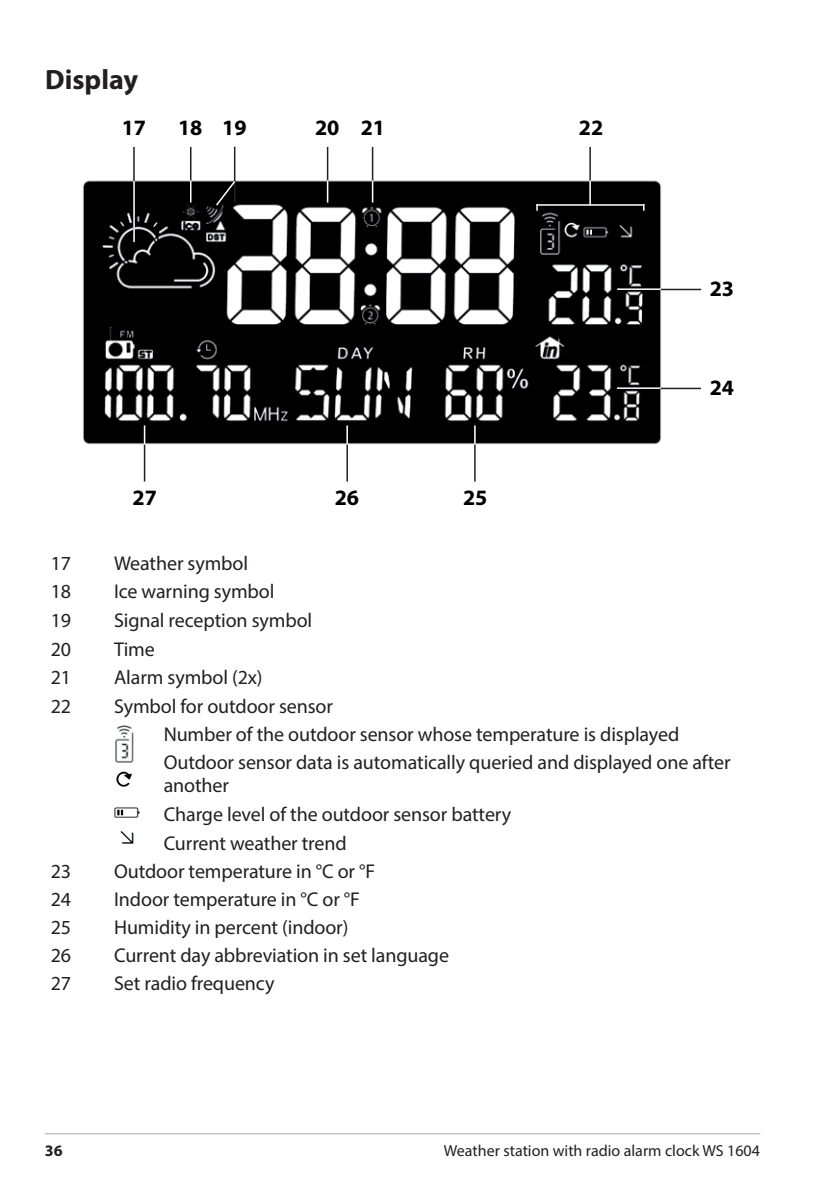
<style>
.page{position:relative;width:839px;height:1190px;background:#fff}
.page>*{position:absolute;margin:0;border:0;box-sizing:border-box;transform-origin:0 0}
.t1{font:700 28px "Myriad Pro";color:#231f20}
.t2{font:700 22px "Myriad Pro";letter-spacing:-.005em;color:#000}
.t3{font:20px/28.4px "Myriad Pro";letter-spacing:-.005em;color:#231f20}
.t4{font:16px "Myriad Pro";color:#231f20}
.t5{font:700 16px "Myriad Pro";color:#231f20}
</style>
<div class="page">
<hr style="left:45px;top:1133px;width:714px;height:1px;background:#adaeb2">
<img style="left:115px;top:725px;width:19px;height:38px">
<img style="left:116px;top:771px;width:16px;height:16px">
<img style="left:114px;top:807px;width:26px;height:11px">
<img style="left:120px;top:831px;width:14px;height:13px">
<img style="left:82px;top:173px;width:586px;height:278px">
<hr style="left:133px;top:147px;width:2px;height:97px;background:#231f20">
<hr style="left:133px;top:181px;width:2px;height:61px;background:#fff">
<hr style="left:190px;top:147px;width:1px;height:52px;background:#231f20">
<hr style="left:234px;top:147px;width:1px;height:55px;background:#231f20">
<svg style="left:190px;top:180px;width:1px;height:22px"></svg>
<hr style="left:326px;top:147px;width:2px;height:55px;background:#231f20">
<hr style="left:326px;top:180px;width:2px;height:22px;background:#fff">
<hr style="left:589px;top:147px;width:1px;height:55px;background:#231f20">
<svg style="left:589px;top:180px;width:1px;height:24px"></svg>
<hr style="left:371px;top:147px;width:2px;height:55px;background:#231f20">
<hr style="left:371px;top:180px;width:2px;height:22px;background:#fff">
<hr style="left:536px;top:204px;width:108px;height:2px;background:#fff">
<svg style="left:642px;top:204px;width:2px;height:7px"></svg>
<hr style="left:616px;top:288px;width:84px;height:2px;background:#fff">
<hr style="left:660px;top:289px;width:40px;height:1px;background:#231f20">
<hr style="left:616px;top:387px;width:84px;height:2px;background:#fff">
<hr style="left:660px;top:388px;width:40px;height:1px;background:#231f20">
<hr style="left:474px;top:426px;width:1px;height:55px;background:#231f20">
<svg style="left:474px;top:425px;width:1px;height:20px"></svg>
<hr style="left:346px;top:426px;width:2px;height:55px;background:#231f20">
<hr style="left:346px;top:425px;width:2px;height:20px;background:#fff">
<hr style="left:144px;top:426px;width:1px;height:55px;background:#231f20">
<svg style="left:144px;top:425px;width:1px;height:20px"></svg>
<svg style="left:214px;top:179px;width:23px;height:28px"></svg>
<h1 class="t1" style="left:45px;top:61px;width:94px">Display</h1>
<p class="t2" style="left:122px;top:113px;width:26px">17</p>
<p class="t2" style="left:178px;top:113px;width:70px">18 19</p>
<p class="t2" style="left:315px;top:113px;width:71px">20 21</p>
<p class="t2" style="left:578px;top:113px;width:26px">22</p>
<p class="t2" style="left:132px;top:483px;width:26px">27</p>
<p class="t2" style="left:334px;top:483px;width:26px">26</p>
<p class="t2" style="left:463px;top:483px;width:26px">25</p>
<p class="t2" style="left:709px;top:274px;width:26px">23</p>
<p class="t2" style="left:709px;top:373px;width:26px">24</p>
<p class="t3" style="left:51px;top:548px;width:22px">17</p>
<p class="t3" style="left:114px;top:548px;width:135px">Weather symbol</p>
<p class="t3" style="left:51px;top:576px;width:22px">18</p>
<p class="t3" style="left:114px;top:576px;width:162px">Ice warning symbol</p>
<p class="t3" style="left:51px;top:606px;width:22px">19</p>
<p class="t3" style="left:114px;top:606px;width:199px">Signal reception symbol</p>
<p class="t3" style="left:51px;top:635px;width:22px">20</p>
<p class="t3" style="left:114px;top:635px;width:42px">Time</p>
<p class="t3" style="left:51px;top:663px;width:22px">21</p>
<p class="t3" style="left:114px;top:663px;width:150px">Alarm symbol (2x)</p>
<p class="t3" style="left:51px;top:691px;width:22px">22</p>
<p class="t3" style="left:164px;top:691px;width:568px;text-indent:-50px">Symbol for outdoor sensor<br>Number of the outdoor sensor whose temperature is displayed<br>Outdoor sensor data is automatically queried and displayed one after</p>
<p class="t3" style="left:164px;top:771px;width:349px">another<br>Charge level of the outdoor sensor battery<br>Current weather trend</p>
<p class="t3" style="left:51px;top:856px;width:22px">23</p>
<p class="t3" style="left:114px;top:856px;width:262px">Outdoor temperature in °C or °F</p>
<p class="t3" style="left:51px;top:885px;width:22px">24</p>
<p class="t3" style="left:114px;top:885px;width:247px">Indoor temperature in °C or °F</p>
<p class="t3" style="left:51px;top:913px;width:22px">25</p>
<p class="t3" style="left:114px;top:913px;width:236px">Humidity in percent (indoor)</p>
<p class="t3" style="left:51px;top:941px;width:22px">26</p>
<p class="t3" style="left:114px;top:941px;width:336px">Current day abbreviation in set language</p>
<p class="t3" style="left:51px;top:969px;width:22px">27</p>
<p class="t3" style="left:114px;top:969px;width:162px">Set radio frequency</p>
<p class="t5" style="left:45px;top:1140px;width:19px">36</p>
<p class="t4" style="left:443px;top:1141px;width:317px">Weather station with radio alarm clock WS 1604</p>
</div>
